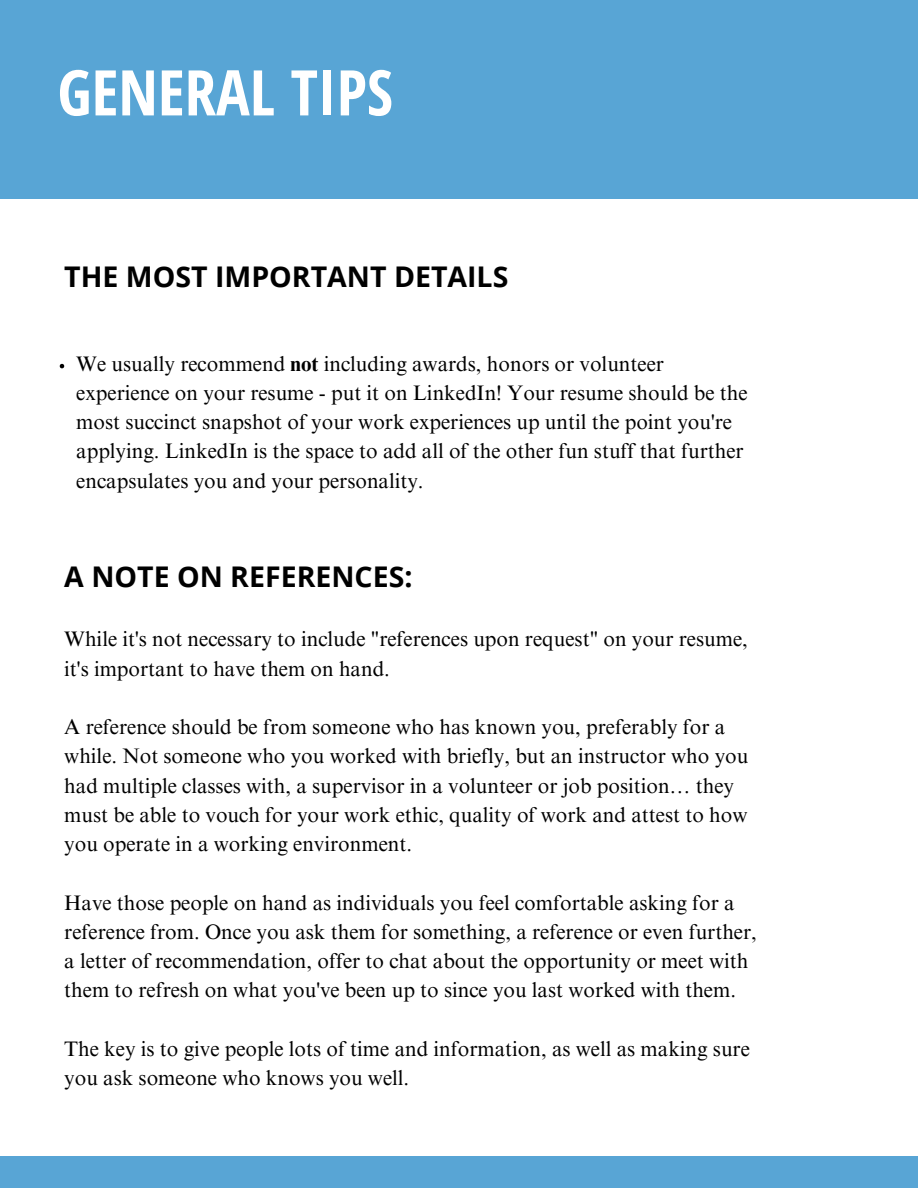
<style>
.page{position:relative;width:918px;height:1188px;background:#fff}
.page>*{position:absolute;margin:0;border:0;box-sizing:border-box;transform-origin:0 0}
.t1{font:700 63px "Open Sans Condensed";color:#fff}
.t2{font:700 28.5px "Open Sans";color:#000}
.t3{font:21px/29.2px "Times NRMT Pro";color:#000}
.s1{font-weight:700}
</style>
<div class="page">
<div style="left:0;top:0;width:918px;height:199px;background:#58a5d5"></div>
<div style="left:0;top:1157px;width:918px;height:31px;background:#58a5d5"></div>
<svg style="left:60px;top:364px;width:4px;height:4px"></svg>
<p class="t1" style="left:57px;top:48px;width:337px">GENERAL TIPS</p>
<p class="t2" style="left:64px;top:256px;width:446px">THE MOST IMPORTANT DETAILS</p>
<p class="t3" style="left:76px;top:351px;width:673px">We usually recommend <span class="s1">not</span> including awards, honors or volunteer experience on your resume - put it on LinkedIn! Your resume should be the most succinct snapshot of your work experiences up until the point you're applying. LinkedIn is the space to add all of the other fun stuff that further encapsulates you and your personality.</p>
<p class="t2" style="left:64px;top:556px;width:350px">A NOTE ON REFERENCES:</p>
<p class="t3" style="left:64px;top:627px;width:685px">While it's not necessary to include "references upon request" on your resume, it's important to have them on hand.</p>
<p class="t3" style="left:64px;top:715px;width:686px">A reference should be from someone who has known you, preferably for a while. Not someone who you worked with briefly, but an instructor who you had multiple classes with, a supervisor in a volunteer or job position… they must be able to vouch for your work ethic, quality of work and attest to how you operate in a working environment.</p>
<p class="t3" style="left:64px;top:890px;width:694px">Have those people on hand as individuals you feel comfortable asking for a reference from. Once you ask them for something, a reference or even further, a letter of recommendation, offer to chat about the opportunity or meet with them to refresh on what you've been up to since you last worked with them.</p>
<p class="t3" style="left:64px;top:1037px;width:687px">The key is to give people lots of time and information, as well as making sure you ask someone who knows you well.</p>
</div>
